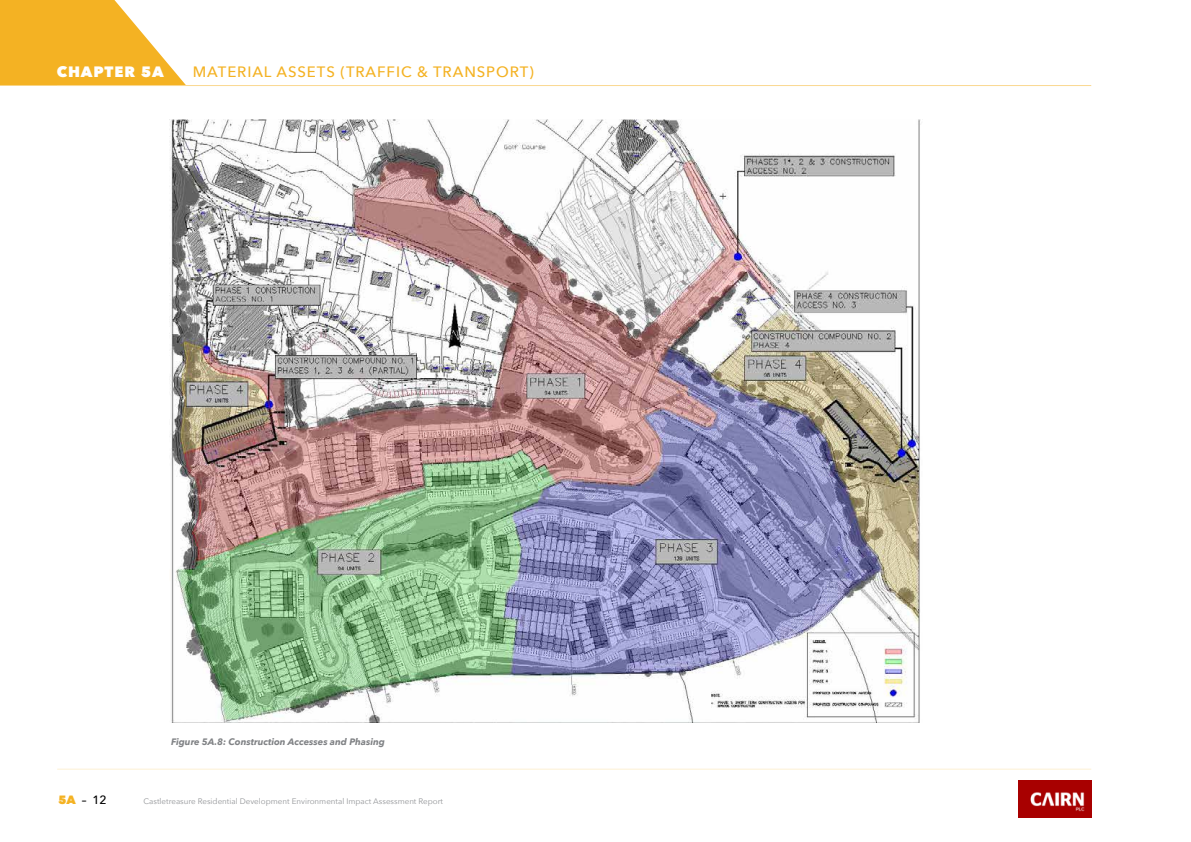
<style>
.page{position:relative;width:1191px;height:842px;background:#fff}
.page>*{position:absolute;margin:0;border:0;box-sizing:border-box;transform-origin:0 0}
.t1{font:500 15px "Avenir Next";letter-spacing:.06em;color:#f4b223}
.t2{font:800 15px "Avenir Next";letter-spacing:.06em;color:#fff}
.t3{font:500 12px "Avenir Next";color:#000}
.t4{font:italic 700 9.3px "Avenir Next";color:#808285}
.t5{font:8px "Avenir Next";color:#939598}
.s1{font-weight:800;color:#f4b223}
</style>
<div class="page">
<svg style="left:0;top:0;width:186px;height:86px"></svg>
<hr style="left:57px;top:85px;width:1034px;height:1px;background:#fad891">
<hr style="left:57px;top:769px;width:1034px;height:1px;background:#fdf0d3">
<img style="left:1018px;top:780px;width:73px;height:37px">
<img style="left:170px;top:120px;width:751px;height:602px">
<h1 class="t2" style="left:57px;top:63px;width:109px">CHAPTER 5A</h1>
<h1 class="t1" style="left:193px;top:59px;width:342px">MATERIAL ASSETS (TRAFFIC &amp; TRANSPORT)</h1>
<h2 class="t3" style="left:58px;top:789px;width:50px"><span class="s1">5A</span> – 12</h2>
<p class="t4" style="left:171px;top:734px;width:215px">Figure 5A.8: Construction Accesses and Phasing</p>
<p class="t5" style="left:144px;top:794px;width:301px">Castletreasure Residential Development Environmental Impact Assessment Report</p>
</div>
